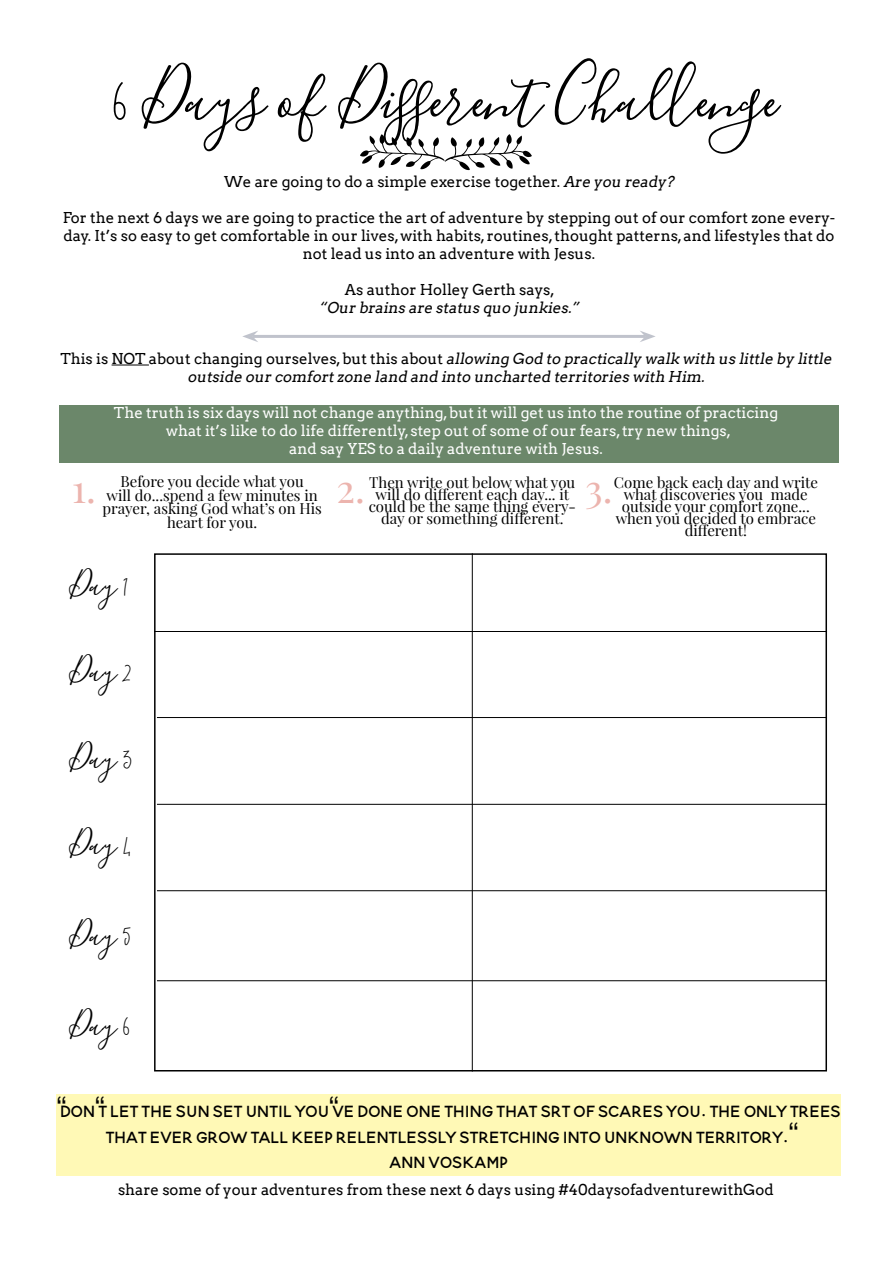
<style>
.page{position:relative;width:893px;height:1263px;background:#fff}
.page>*{position:absolute;margin:0;border:0;box-sizing:border-box;transform-origin:0 0}
.t1{font:105px "Blooming Elegant";color:#000}
.t2{font:49.5px/88.1px "Blooming Elegant";color:#000;text-align:justify}
.t3{font:39px "Playfair Display";color:#ecb4ae}
.t4{font:28.5px/25.5px "Blooming Elegant Sans";color:#000;text-align:center}
.t5{font:15px/18px "Arvo";color:#000;text-align:center}
.t6{font:15px/12px "Playfair Display";color:#000;text-align:center}
.t7{font:15px/18px "Arvo";color:#fff;text-align:center}
.t8{font:italic 15px/18px "Arvo";color:#000;text-align:center}
.s1{font-style:italic}
.s2{font-style:normal}
</style>
<div class="page">
<div style="left:59px;top:405px;width:780px;height:57px;background:#6b876a"></div>
<hr style="left:253px;top:335px;width:392px;height:3px;background:#c0c3cc">
<svg style="left:242px;top:331px;width:16px;height:11px"></svg>
<svg style="left:640px;top:331px;width:16px;height:11px"></svg>
<hr style="left:112px;top:365px;width:37px;height:1px;background:#000">
<div style="left:56px;top:1094px;width:785px;height:82px;background:#fff9b6"></div>
<div style="left:154px;top:553px;width:673px;height:518px;border:2px solid #000"></div>
<hr style="left:154px;top:631px;width:673px;height:1px;background:#000">
<hr style="left:157px;top:717px;width:670px;height:1px;background:#000">
<hr style="left:157px;top:804px;width:670px;height:1px;background:#000">
<hr style="left:157px;top:890px;width:670px;height:1px;background:#000">
<hr style="left:157px;top:980px;width:670px;height:1px;background:#000">
<hr style="left:472px;top:553px;width:1px;height:518px;background:#000">
<h1 class="t1" style="left:113px;top:48px;width:668px">6 Days of Different Challenge</h1>
<p class="t5" style="left:224px;top:173px;width:454px">We are going to do a simple exercise together. <span class="s1">Are you ready?</span></p>
<p class="t5" style="left:63px;top:209px;width:774px">For the next 6 days we are going to practice the art of adventure by stepping out of our comfort zone every&shy;day. It’s so easy to get comfortable in our lives, with habits, routines, thought patterns, and lifestyles that do not lead us into an adventure with Jesus.</p>
<p class="t5" style="left:345px;top:281px;width:211px">As author Holley Gerth says,</p>
<p class="t8" style="left:319px;top:299px;width:265px">“Our brains are status quo junkies.”</p>
<p class="t8" style="left:60px;top:350px;width:776px"><span class="s2">T h i s i s N O T a b o u t c h a n g i n g o u r s e l v e s , b u t t h i s a b o u t</span> allowing God to practically walk with us little by little outside our comfortzone land and into uncharted territories with Him.</p>
<p class="t7" style="left:114px;top:404px;width:666px">The truth is six days will not change anything, but it will get us into the routine of practicing what it’s like to do life differently, step out of some of our fears, try new things,<br>and say YES to a daily adventure with Jesus.</p>
<p class="t6" style="left:102px;top:475px;width:221px;line-height:13.5px">Before you decide what you<br>will do...spend a few minutes in prayer, asking God what’s on His heart for you.</p>
<p class="t6" style="left:369px;top:477px;width:209px">Then write out below what you will do different each day... it could be the same thing every&shy;day or something different.</p>
<h3 class="t3" style="left:72px;top:464px;width:26px">1.</h3>
<h3 class="t3" style="left:336px;top:464px;width:30px">2.</h3>
<h3 class="t3" style="left:585px;top:464px;width:29px">3.</h3>
<p class="t6" style="left:614px;top:477px;width:206px">Come back each day and write what discoveries you made outside your comfort zone... when you decided to embrace different!</p>
<h2 class="t2" style="left:68px;top:544px;width:65px">Day 1<br>Day 2<br>Day 3<br>Day 4<br>Day 5<br>Day 6</h2>
<h3 class="t4" style="left:57px;top:1094px;width:786px">“Don t let the sun set until you ve done one thing that srt of scares you. The only trees that ever grow tall keep relentlessly stretching into unknown territory.<br>Ann Voskamp</h3>
<p class="t5" style="left:118px;top:1181px;width:657px">share some of your adventures from these next 6 days using #40daysofadventurewithGod</p>
</div>
